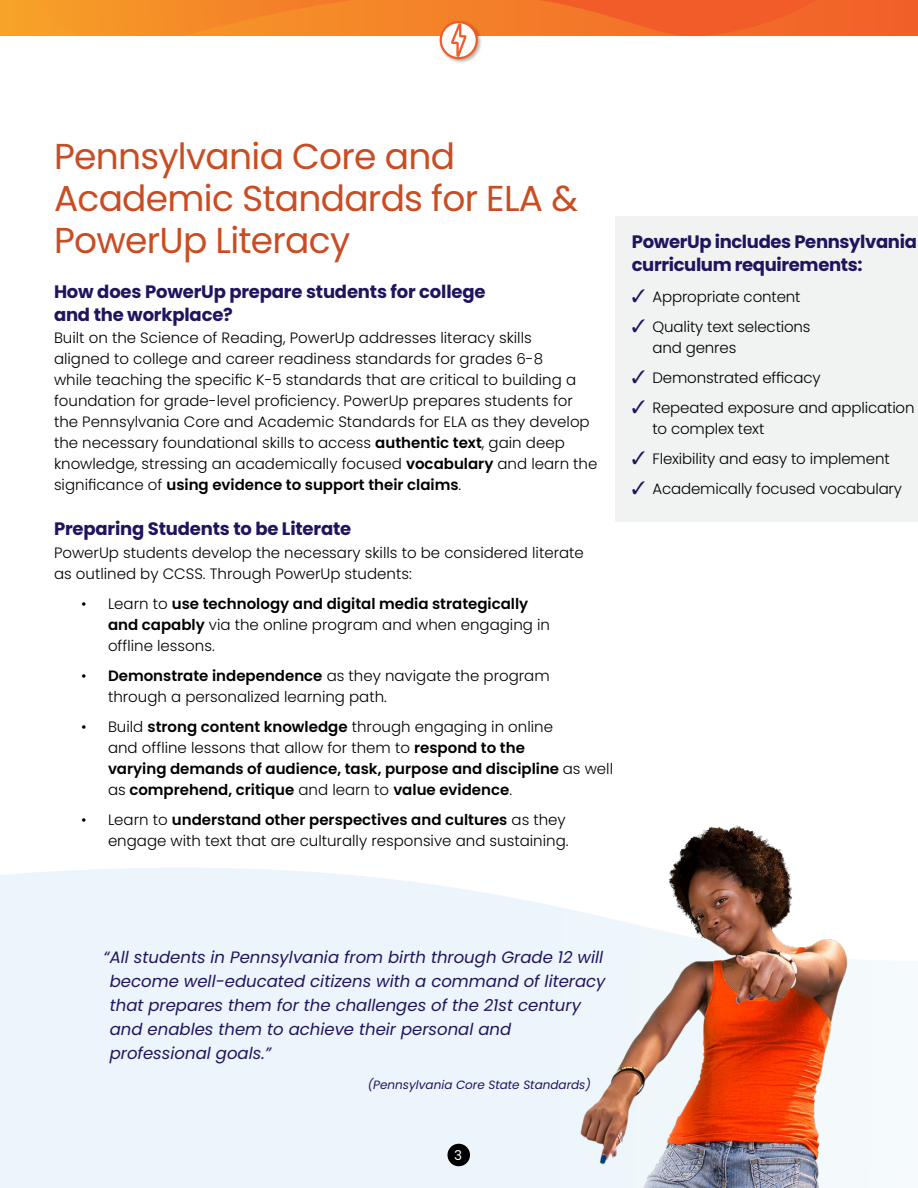
<style>
.page{position:relative;width:918px;height:1188px;background:#fff}
.page>*{position:absolute;margin:0;border:0;box-sizing:border-box;transform-origin:0 0}
.t1{font:36px/42px "Poppins";letter-spacing:-.02em;color:#c94c22}
.t2{font:700 18px/22.5px "Poppins";letter-spacing:-.01em;color:#21145f}
.t3{font:italic 16.5px/24px "Poppins";color:#21145f}
.t4{font:300 15px/21px "Poppins";color:#000}
.t5{font:600 15px/21px "Poppins";color:#000}
.t6{font:13.5px "Poppins";color:#fff}
.t7{font:italic 12px "Poppins";color:#21145f}
.s1{font-weight:600}
.s2{font-weight:300}
.s3{color:#21145f}
</style>
<div class="page">
<div style="left:0;top:868px;width:571px;height:320px;background:#ebf5fb"></div>
<svg style="left:0;top:0;width:918px;height:36px"></svg>
<div style="left:447px;top:1144px;width:23px;height:22px;background:#000;border-radius:50%"></div>
<div style="left:615px;top:216px;width:303px;height:305px;background:#f1f2f2"></div>
<img style="left:571px;top:825px;width:302px;height:363px">
<div style="left:439px;top:20px;width:44px;height:44px;background:#000;opacity:.3"></div>
<div style="left:440px;top:21px;width:38px;height:38px;border:2px solid #f15c29;border-radius:50%"></div>
<svg style="left:25px;top:0;width:810px;height:57px"></svg>
<h1 class="t1" style="left:54px;top:136px;width:525px">Pennsylvania Core and<br>Academic Standards for ELA &amp;<br>PowerUp Literacy</h1>
<p class="t2" style="left:54px;top:281px;width:433px">How does PowerUp prepare students for college and the workplace?</p>
<p class="t4" style="left:54px;top:327px;width:545px">Built on the Science of Reading, PowerUp addresses literacy skills<br>aligned to college and career readiness standards for grades 6-8<br>while teaching the specific K-5 standards that are critical to building a foundation for grade-level proficiency. PowerUp prepares students for the Pennsylvania Core and Academic Standards for ELA as they develop the necessary foundational skills to access <span class="s1">authentic text</span>, gain deep knowledge, stressing an academically focused <span class="s1">vocabulary</span> and learn the significance of <span class="s1">using evidence to support their claims</span>.</p>
<p class="t2" style="left:54px;top:518px;width:299px">Preparing Students to be Literate</p>
<p class="t4" style="left:54px;top:542px;width:531px">PowerUp students develop the necessary skills to be considered literate as outlined by CCSS. Through PowerUp students:</p>
<p class="t4" style="left:108px;top:593px;width:444px;text-indent:-27px">• Learn to <span class="s1">use technology and digital media strategically and capably</span> via the online program and when engaging in offline lessons.</p>
<p class="t4" style="left:108px;top:665px;width:443px;text-indent:-27px">• <span class="s1">Demonstrate independence</span> as they navigate the program through a personalized learning path.</p>
<p class="t5" style="left:108px;top:716px;width:507px;text-indent:-27px"><span class="s2">• Build</span> strong content knowledge <span class="s2">through engaging in online<br>and offline lessons that allow for them to</span> respond to the<br>varying demands of audience, task, purpose and discipline <span class="s2">as well as</span> comprehend, critique <span class="s2">and learn to</span> value evidence<span class="s2">.</span></p>
<p class="t4" style="left:81px;top:809px;width:489px;text-align:right">• Learn to <span class="s1">understand other perspectives and cultures</span> as they engage with text that are culturally responsive and sustaining.</p>
<p class="t2" style="left:632px;top:231px;width:287px">PowerUp includes Pennsylvania curriculum requirements:</p>
<p class="t4" style="left:632px;top:287px;width:170px"><span class="s3">✓</span> Appropriate content</p>
<p class="t4" style="left:652px;top:317px;width:160px;text-indent:-21px"><span class="s3">✓</span> Quality text selections and genres</p>
<p class="t4" style="left:632px;top:368px;width:190px"><span class="s3">✓</span> Demonstrated efficacy</p>
<p class="t4" style="left:652px;top:398px;width:264px;text-indent:-21px"><span class="s3">✓</span> Repeated exposure and application to complex text</p>
<p class="t4" style="left:632px;top:449px;width:259px"><span class="s3">✓</span> Flexibility and easy to implement</p>
<p class="t4" style="left:632px;top:479px;width:272px"><span class="s3">✓</span> Academically focused vocabulary</p>
<p class="t3" style="left:110px;top:945px;width:497px;text-indent:-6px">“All students in Pennsylvania from birth through Grade 12 will become well-educated citizens with a command of literacy that prepares them for the challenges of the 21st century and enables them to achieve their personal and professional goals.”</p>
<p class="t7" style="left:368px;top:1077px;width:225px">(Pennsylvania Core State Standards)</p>
<p class="t6" style="left:454px;top:1147px;width:9px">3</p>
</div>
